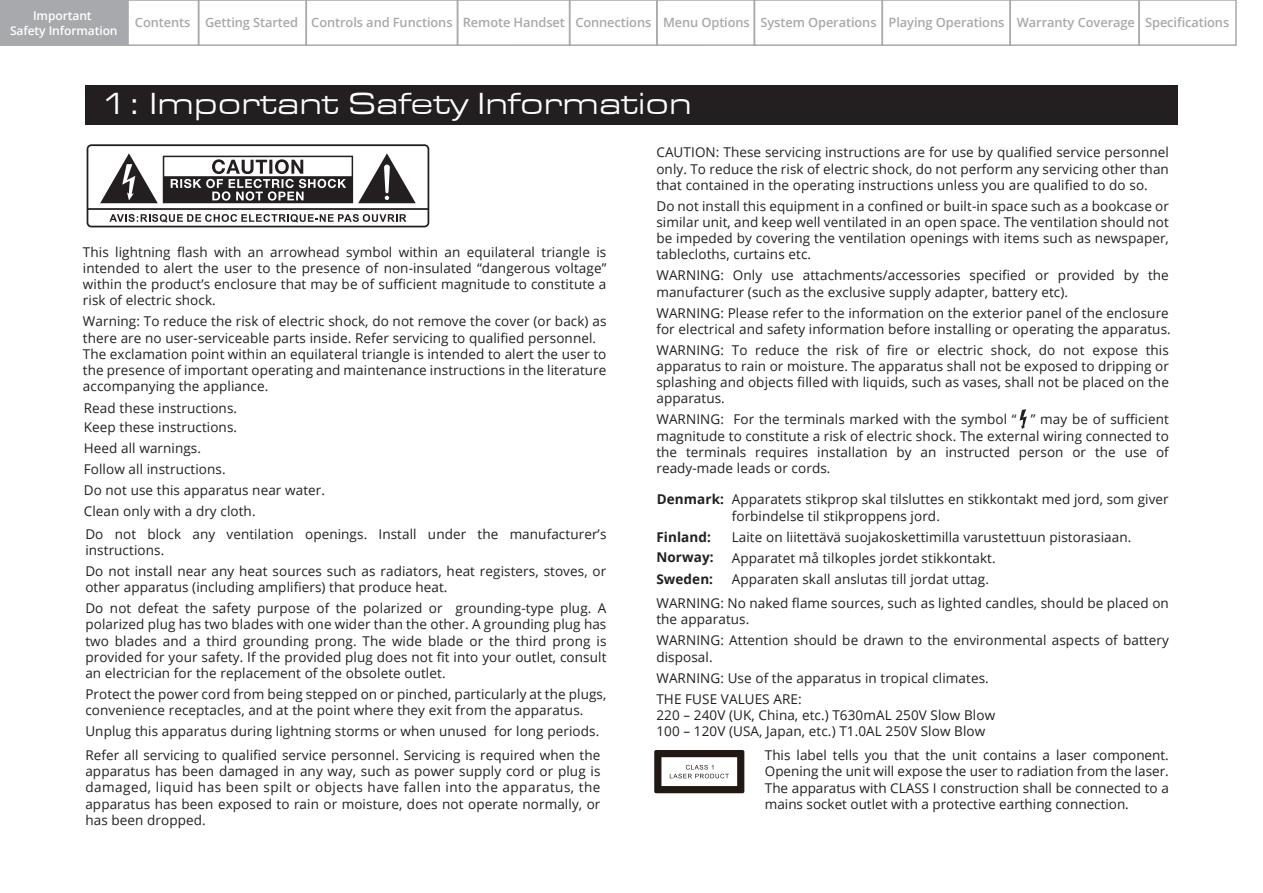
<style>
.page{position:relative;width:1263px;height:893px;background:#fff}
.page>*{position:absolute;margin:0;border:0;box-sizing:border-box;transform-origin:0 0}
.t1{font:31.5px "Eurostile Extended Roman DTC";color:#fff}
.t2{font:13.5px/16.2px "Open Sans";letter-spacing:.005em;color:#231f20}
.t3{font:700 13.5px/21.1px "Open Sans";letter-spacing:.005em;color:#231f20}
.t4{font:600 12.9px "Open Sans";letter-spacing:-.01em;color:#a7a9ac}
.t5{font:600 12px/14.4px "Open Sans";letter-spacing:-.01em;color:#fff;text-align:center}
</style>
<div class="page">
<div style="left:85px;top:85px;width:1093px;height:39px;background:#231f20"></div>
<svg style="left:654px;top:750px;width:90px;height:43px"></svg>
<svg style="left:87px;top:144px;width:342px;height:83px"></svg>
<svg style="left:1019px;top:409px;width:8px;height:20px"></svg>
<div style="left:0;top:0;width:128px;height:45px;background:#a7a9ac"></div>
<div style="left:0;top:0;width:128px;height:46px;border:2px solid #a7a9ac"></div>
<div style="left:127px;top:0;width:72px;height:46px;border:2px solid #a7a9ac"></div>
<div style="left:198px;top:0;width:109px;height:46px;border:2px solid #a7a9ac"></div>
<div style="left:306px;top:0;width:152px;height:46px;border:2px solid #a7a9ac"></div>
<div style="left:754px;top:0;width:129px;height:46px;border:2px solid #a7a9ac"></div>
<div style="left:881px;top:0;width:130px;height:46px;border:2px solid #a7a9ac"></div>
<div style="left:656px;top:0;width:99px;height:46px;border:2px solid #a7a9ac"></div>
<div style="left:569px;top:0;width:89px;height:46px;border:2px solid #a7a9ac"></div>
<div style="left:457px;top:0;width:113px;height:46px;border:2px solid #a7a9ac"></div>
<div style="left:1009px;top:0;width:131px;height:46px;border:2px solid #a7a9ac"></div>
<div style="left:1138px;top:0;width:99px;height:46px;border:2px solid #a7a9ac"></div>
<p class="t5" style="left:10px;top:9px;width:109px">Important<br>Safety Information</p>
<p class="t4" style="left:135px;top:14px;width:518px">Contents Getting Started Controls and Functions Remote Handset Connections</p>
<p class="t4" style="left:1017px;top:14px;width:119px">Warranty Coverage</p>
<p class="t4" style="left:663px;top:14px;width:343px">Menu Options System Operations Playing Operations</p>
<p class="t4" style="left:1145px;top:14px;width:86px">Specifications</p>
<h1 class="t1" style="left:102px;top:88px;width:591px">1: Important Safety Information</h1>
<p class="t2" style="left:83px;top:243px;width:525px;text-align:justify">This lightning flash with an arrowhead symbol within an equilateral triangle is intended to alert the user to the presence of non-insulated “dangerous voltage” within the product’s enclosure that may be of sufficient magnitude to constitute a risk of electric shock.</p>
<p class="t2" style="left:83px;top:313px;width:525px">Warning: To reduce the risk of electric shock, do not remove the cover (or back) as there are no user-serviceable parts inside. Refer servicing to qualified personnel.<br>The exclamation point within an equilateral triangle is intended to alert the user to the presence of important operating and maintenance instructions in the literature accompanying the appliance.</p>
<p class="t2" style="left:84px;top:398px;width:155px;line-height:19.4px">Read these instructions.<br>Keep these instructions.</p>
<p class="t2" style="left:84px;top:438px;width:243px;line-height:20.9px">Heed all warnings.<br>Follow all instructions.<br>Do not use this apparatus near water.<br>Clean only with a dry cloth.</p>
<p class="t2" style="left:85px;top:525px;width:522px">Do not block any ventilation openings. Install under the manufacturer’s instructions.</p>
<p class="t2" style="left:85px;top:563px;width:522px">Do not install near any heat sources such as radiators, heat registers, stoves, or other apparatus (including amplifiers) that produce heat.</p>
<p class="t2" style="left:85px;top:600px;width:523px;text-align:justify">Do not defeat the safety purpose of the polarized or grounding-type plug. A polarized plug has two blades with one wider than the other. A grounding plug has two blades and a third grounding prong. The wide blade or the third prong is provided for your safety. If the provided plug does not fit into your outlet, consult an electrician for the replacement of the obsolete outlet.</p>
<p class="t2" style="left:85px;top:686px;width:523px">Protect the power cord from being stepped on or pinched, particularly at the plugs, convenience receptacles, and at the point where they exit from the apparatus.</p>
<p class="t2" style="left:85px;top:719px;width:517px;line-height:23.7px">Unplug this apparatus during lightning storms or when unused for long periods.<br>Refer all servicing to qualified service personnel. Servicing is required when the</p>
<p class="t2" style="left:85px;top:763px;width:517px;text-align:justify">apparatus has been damaged in any way, such as power supply cord or plug is damaged, liquid has been spilt or objects have fallen into the apparatus, the apparatus has been exposed to rain or moisture, does not operate normally, or has been dropped.</p>
<p class="t2" style="left:656px;top:144px;width:514px;text-align:justify">CAUTION: These servicing instructions are for use by qualified service personnel only. To reduce the risk of electric shock, do not perform any servicing other than that contained in the operating instructions unless you are qualified to do so.</p>
<p class="t2" style="left:656px;top:197px;width:514px;text-align:justify">Do not install this equipment in a confined or built-in space such as a bookcase or similar unit, and keep well ventilated in an open space. The ventilation should not be impeded by covering the ventilation openings with items such as newspaper, tablecloths, curtains etc.</p>
<p class="t2" style="left:656px;top:267px;width:514px">WARNING: Only use attachments/accessories specified or provided by the manufacturer (such as the exclusive supply adapter, battery etc).</p>
<p class="t2" style="left:656px;top:304px;width:516px">WARNING: Please refer to the information on the exterior panel of the enclosure for electrical and safety information before installing or operating the apparatus.</p>
<p class="t2" style="left:656px;top:341px;width:514px;text-align:justify">WARNING: To reduce the risk of fire or electric shock, do not expose this apparatus to rain or moisture. The apparatus shall not be exposed to dripping or splashing and objects filled with liquids, such as vases, shall not be placed on the apparatus.</p>
<p class="t2" style="left:656px;top:411px;width:514px;text-align:justify">WARNING: For the terminals marked with the symbol “ ” may be of sufficient magnitude to constitute a risk of electric shock. The external wiring connected to the terminals requires installation by an instructed person or the use of ready-made leads or cords.</p>
<p class="t3" style="left:657px;top:489px;width:69px">Denmark:</p>
<p class="t3" style="left:656px;top:526px;width:59px">Finland:<br>Norway:<br>Sweden:</p>
<p class="t2" style="left:732px;top:491px;width:439px">Apparatets stikprop skal tilsluttes en stikkontakt med jord, som giver forbindelse til stikproppens jord.</p>
<p class="t2" style="left:732px;top:526px;width:401px;line-height:21px">Laite on liitettävä suojakoskettimilla varustettuun pistorasiaan.<br>Apparatet må tilkoples jordet stikkontakt.<br>Apparaten skall anslutas till jordat uttag.</p>
<p class="t2" style="left:656px;top:595px;width:514px">WARNING: No naked flame sources, such as lighted candles, should be placed on the apparatus.</p>
<p class="t2" style="left:656px;top:632px;width:514px">WARNING: Attention should be drawn to the environmental aspects of battery disposal.</p>
<p class="t2" style="left:656px;top:667px;width:334px;line-height:21px">WARNING: Use of the apparatus in tropical climates.<br>THE FUSE VALUES ARE:</p>
<p class="t2" style="left:656px;top:707px;width:340px">220 – 240V (UK, China, etc.) T630mAL 250V Slow Blow<br>100 – 120V (USA, Japan, etc.) T1.0AL 250V Slow Blow</p>
<p class="t2" style="left:765px;top:747px;width:405px;text-align:justify">This label tells you that the unit contains a laser component.<br>Opening the unit will expose the user to radiation from the laser.<br>The apparatus with CLASS I construction shall be connected to a mains socket outlet with a protective earthing connection.</p>
</div>
